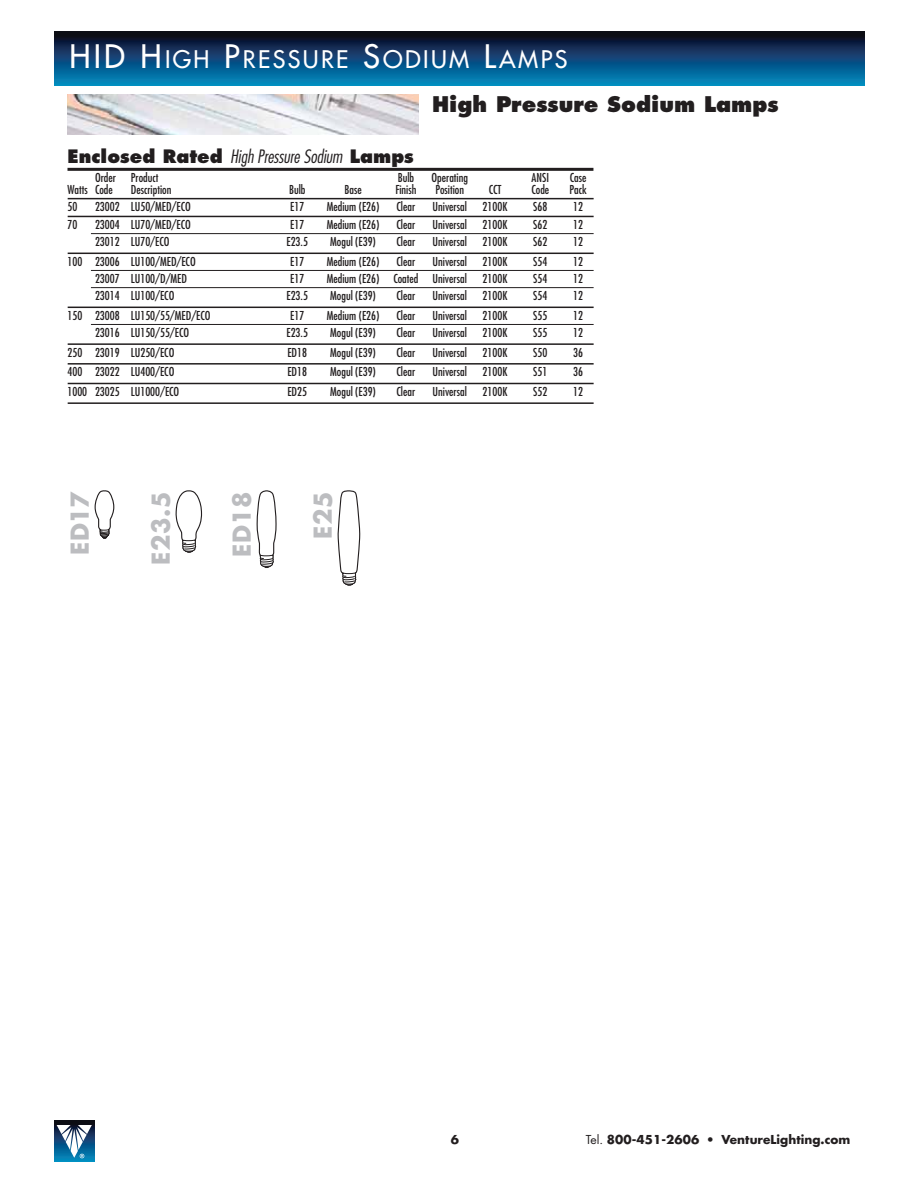
<style>
.page{position:relative;width:918px;height:1188px;background:#fff}
.page>*{position:absolute;margin:0;border:0;box-sizing:border-box;transform-origin:0 0}
.t1{font:700 24px "Futura Std";letter-spacing:.025em;color:#bcbdc0}
.t2{font:500 23.7px "Futura Std";letter-spacing:.1em;color:#fff}
.t3{font:800 21px "Futura Std";color:#221e1f}
.t4{font:800 18px "Futura Std";color:#211d1e}
.t5{font:condensed 12px/12px "Futura Std";color:#221e1f}
.t6{font:700 12px "Futura Std";letter-spacing:.005em;color:#221e1f}
.s1{font-size:31.5px}
.s2{font-weight:300;font-style:italic;font-stretch:condensed}
.s3{font-weight:400}
</style>
<div class="page">
<svg style="left:95px;top:490px;width:19px;height:49px"></svg>
<svg style="left:175px;top:490px;width:28px;height:63px"></svg>
<svg style="left:257px;top:490px;width:20px;height:78px"></svg>
<svg style="left:337px;top:490px;width:24px;height:96px"></svg>
<svg style="left:54px;top:1121px;width:40px;height:40px"></svg>
<svg style="left:57px;top:1125px;width:35px;height:33px"></svg>
<svg style="left:54px;top:32px;width:810px;height:54px;background:#0a4872"></svg>
<img style="left:68px;top:94px;width:350px;height:41px">
<hr style="left:68px;top:168px;width:525px;height:3px;background:#221e1f">
<hr style="left:68px;top:198px;width:526px;height:1px;background:#221e1f">
<hr style="left:68px;top:216px;width:526px;height:1px;background:#221e1f">
<hr style="left:91px;top:233px;width:503px;height:1px;background:#221e1f">
<hr style="left:68px;top:253px;width:526px;height:1px;background:#221e1f">
<hr style="left:91px;top:270px;width:503px;height:1px;background:#221e1f">
<hr style="left:91px;top:287px;width:503px;height:1px;background:#221e1f">
<hr style="left:68px;top:307px;width:526px;height:1px;background:#221e1f">
<hr style="left:91px;top:324px;width:503px;height:1px;background:#221e1f">
<hr style="left:68px;top:343px;width:526px;height:2px;background:#221e1f">
<hr style="left:68px;top:363px;width:526px;height:2px;background:#221e1f">
<hr style="left:68px;top:383px;width:526px;height:1px;background:#221e1f">
<hr style="left:68px;top:402px;width:526px;height:2px;background:#221e1f">
<h2 class="t2" style="left:69px;top:48px;width:500px"><span class="s1">HID H</span>IGH <span class="s1">P</span>RESSURE <span class="s1">S</span>ODIUM <span class="s1">L</span>AMPS</h2>
<h3 class="t3" style="left:432px;top:94px;width:348px">High Pressure Sodium Lamps</h3>
<h3 class="t4" style="left:68px;top:148px;width:348px">Enclosed Rated <span class="s2">High Pressure Sodium</span> Lamps</h3>
<p class="t5" style="left:95px;top:201px;width:97px">23002 LU50/MED/ECO</p>
<p class="t5" style="left:533px;top:201px;width:16px">S68</p>
<p class="t5" style="left:573px;top:201px;width:11px">12</p>
<p class="t5" style="left:95px;top:172px;width:23px">Order<br>Code</p>
<p class="t5" style="left:131px;top:172px;width:42px">Product<br>Description</p>
<p class="t5" style="left:531px;top:172px;width:19px">ANSI<br>Code</p>
<p class="t5" style="left:570px;top:172px;width:19px">Case<br>Pack</p>
<p class="t5" style="left:395px;top:172px;width:23px">Bulb<br>Finish</p>
<p class="t5" style="left:432px;top:172px;width:38px;text-align:center">Operating<br>Position</p>
<p class="t5" style="left:289px;top:184px;width:18px">Bulb</p>
<p class="t5" style="left:344px;top:184px;width:19px">Base</p>
<p class="t5" style="left:489px;top:184px;width:14px">CCT</p>
<p class="t5" style="left:67px;top:184px;width:22px">Watts</p>
<p class="t5" style="left:290px;top:201px;width:16px">E17</p>
<p class="t5" style="left:327px;top:201px;width:54px">Medium (E26)</p>
<p class="t5" style="left:397px;top:201px;width:20px">Clear</p>
<p class="t5" style="left:433px;top:201px;width:36px">Universal</p>
<p class="t5" style="left:483px;top:201px;width:26px">2100K</p>
<p class="t5" style="left:68px;top:201px;width:11px">50</p>
<p class="t5" style="left:68px;top:219px;width:11px">70</p>
<p class="t5" style="left:290px;top:219px;width:16px">E17</p>
<p class="t5" style="left:327px;top:219px;width:54px">Medium (E26)</p>
<p class="t5" style="left:397px;top:219px;width:20px">Clear</p>
<p class="t5" style="left:433px;top:219px;width:36px">Universal</p>
<p class="t5" style="left:483px;top:219px;width:26px">2100K</p>
<p class="t5" style="left:95px;top:219px;width:97px">23004 LU70/MED/ECO</p>
<p class="t5" style="left:533px;top:219px;width:16px">S62</p>
<p class="t5" style="left:573px;top:219px;width:11px">12</p>
<p class="t5" style="left:95px;top:236px;width:76px">23012 LU70/ECO</p>
<p class="t5" style="left:533px;top:236px;width:16px">S62</p>
<p class="t5" style="left:573px;top:236px;width:11px">12</p>
<p class="t5" style="left:287px;top:236px;width:23px">E23.5</p>
<p class="t5" style="left:330px;top:236px;width:47px">Mogul (E39)</p>
<p class="t5" style="left:397px;top:236px;width:20px">Clear</p>
<p class="t5" style="left:433px;top:236px;width:36px">Universal</p>
<p class="t5" style="left:483px;top:236px;width:26px">2100K</p>
<p class="t5" style="left:68px;top:256px;width:16px">100</p>
<p class="t5" style="left:290px;top:256px;width:16px">E17</p>
<p class="t5" style="left:327px;top:256px;width:54px">Medium (E26)</p>
<p class="t5" style="left:397px;top:256px;width:20px">Clear</p>
<p class="t5" style="left:433px;top:256px;width:36px">Universal</p>
<p class="t5" style="left:483px;top:256px;width:26px">2100K</p>
<p class="t5" style="left:95px;top:256px;width:102px">23006 LU100/MED/ECO</p>
<p class="t5" style="left:533px;top:256px;width:16px">S54</p>
<p class="t5" style="left:573px;top:256px;width:11px">12</p>
<p class="t5" style="left:95px;top:273px;width:94px">23007 LU100/D/MED</p>
<p class="t5" style="left:533px;top:273px;width:16px">S54</p>
<p class="t5" style="left:573px;top:273px;width:11px">12</p>
<p class="t5" style="left:290px;top:273px;width:16px">E17</p>
<p class="t5" style="left:327px;top:273px;width:142px">Medium (E26) Coated Universal</p>
<p class="t5" style="left:483px;top:273px;width:26px">2100K</p>
<p class="t5" style="left:95px;top:290px;width:81px">23014 LU100/ECO</p>
<p class="t5" style="left:533px;top:290px;width:16px">S54</p>
<p class="t5" style="left:573px;top:290px;width:11px">12</p>
<p class="t5" style="left:287px;top:290px;width:23px">E23.5</p>
<p class="t5" style="left:330px;top:290px;width:47px">Mogul (E39)</p>
<p class="t5" style="left:397px;top:290px;width:20px">Clear</p>
<p class="t5" style="left:433px;top:290px;width:36px">Universal</p>
<p class="t5" style="left:483px;top:290px;width:26px">2100K</p>
<p class="t5" style="left:68px;top:310px;width:16px">150</p>
<p class="t5" style="left:290px;top:310px;width:16px">E17</p>
<p class="t5" style="left:327px;top:310px;width:54px">Medium (E26)</p>
<p class="t5" style="left:397px;top:310px;width:20px">Clear</p>
<p class="t5" style="left:433px;top:310px;width:36px">Universal</p>
<p class="t5" style="left:483px;top:310px;width:26px">2100K</p>
<p class="t5" style="left:95px;top:310px;width:117px">23008 LU150/55/MED/ECO</p>
<p class="t5" style="left:533px;top:310px;width:16px">S55</p>
<p class="t5" style="left:573px;top:310px;width:11px">12</p>
<p class="t5" style="left:95px;top:327px;width:96px">23016 LU150/55/ECO</p>
<p class="t5" style="left:533px;top:327px;width:16px">S55</p>
<p class="t5" style="left:573px;top:327px;width:11px">12</p>
<p class="t5" style="left:287px;top:327px;width:23px">E23.5</p>
<p class="t5" style="left:330px;top:327px;width:47px">Mogul (E39)</p>
<p class="t5" style="left:397px;top:327px;width:20px">Clear</p>
<p class="t5" style="left:433px;top:327px;width:36px">Universal</p>
<p class="t5" style="left:483px;top:327px;width:26px">2100K</p>
<p class="t5" style="left:68px;top:347px;width:16px">250</p>
<p class="t5" style="left:287px;top:347px;width:21px">ED18</p>
<p class="t5" style="left:330px;top:347px;width:47px">Mogul (E39)</p>
<p class="t5" style="left:397px;top:347px;width:20px">Clear</p>
<p class="t5" style="left:433px;top:347px;width:36px">Universal</p>
<p class="t5" style="left:483px;top:347px;width:26px">2100K</p>
<p class="t5" style="left:95px;top:347px;width:81px">23019 LU250/ECO</p>
<p class="t5" style="left:533px;top:347px;width:16px">S50</p>
<p class="t5" style="left:573px;top:347px;width:11px">36</p>
<p class="t5" style="left:68px;top:367px;width:16px">400</p>
<p class="t5" style="left:287px;top:367px;width:21px">ED18</p>
<p class="t5" style="left:330px;top:367px;width:47px">Mogul (E39)</p>
<p class="t5" style="left:397px;top:367px;width:20px">Clear</p>
<p class="t5" style="left:433px;top:367px;width:36px">Universal</p>
<p class="t5" style="left:483px;top:367px;width:26px">2100K</p>
<p class="t5" style="left:95px;top:367px;width:81px">23022 LU400/ECO</p>
<p class="t5" style="left:533px;top:367px;width:16px">S51</p>
<p class="t5" style="left:573px;top:367px;width:11px">36</p>
<p class="t5" style="left:68px;top:386px;width:21px">1000</p>
<p class="t5" style="left:287px;top:386px;width:21px">ED25</p>
<p class="t5" style="left:330px;top:386px;width:47px">Mogul (E39)</p>
<p class="t5" style="left:397px;top:386px;width:20px">Clear</p>
<p class="t5" style="left:433px;top:386px;width:36px">Universal</p>
<p class="t5" style="left:483px;top:386px;width:26px">2100K</p>
<p class="t5" style="left:95px;top:386px;width:86px">23025 LU1000/ECO</p>
<p class="t5" style="left:533px;top:386px;width:16px">S52</p>
<p class="t5" style="left:573px;top:386px;width:11px">12</p>
<h1 class="t1" style="left:69px;top:555px;width:65px;rotate:-90deg">ED17</h1>
<h1 class="t1" style="left:150px;top:565px;width:75px;rotate:-90deg">E23.5</h1>
<h1 class="t1" style="left:231px;top:557px;width:66px;rotate:-90deg">ED18</h1>
<h1 class="t1" style="left:312px;top:539px;width:49px;rotate:-90deg">E25</h1>
<p class="t6" style="left:451px;top:1134px;width:10px">6</p>
<p class="t6" style="left:586px;top:1134px;width:266px"><span class="s3">Tel.</span> 800-451-2606 <span class="s3">•</span> VentureLighting.com</p>
</div>
